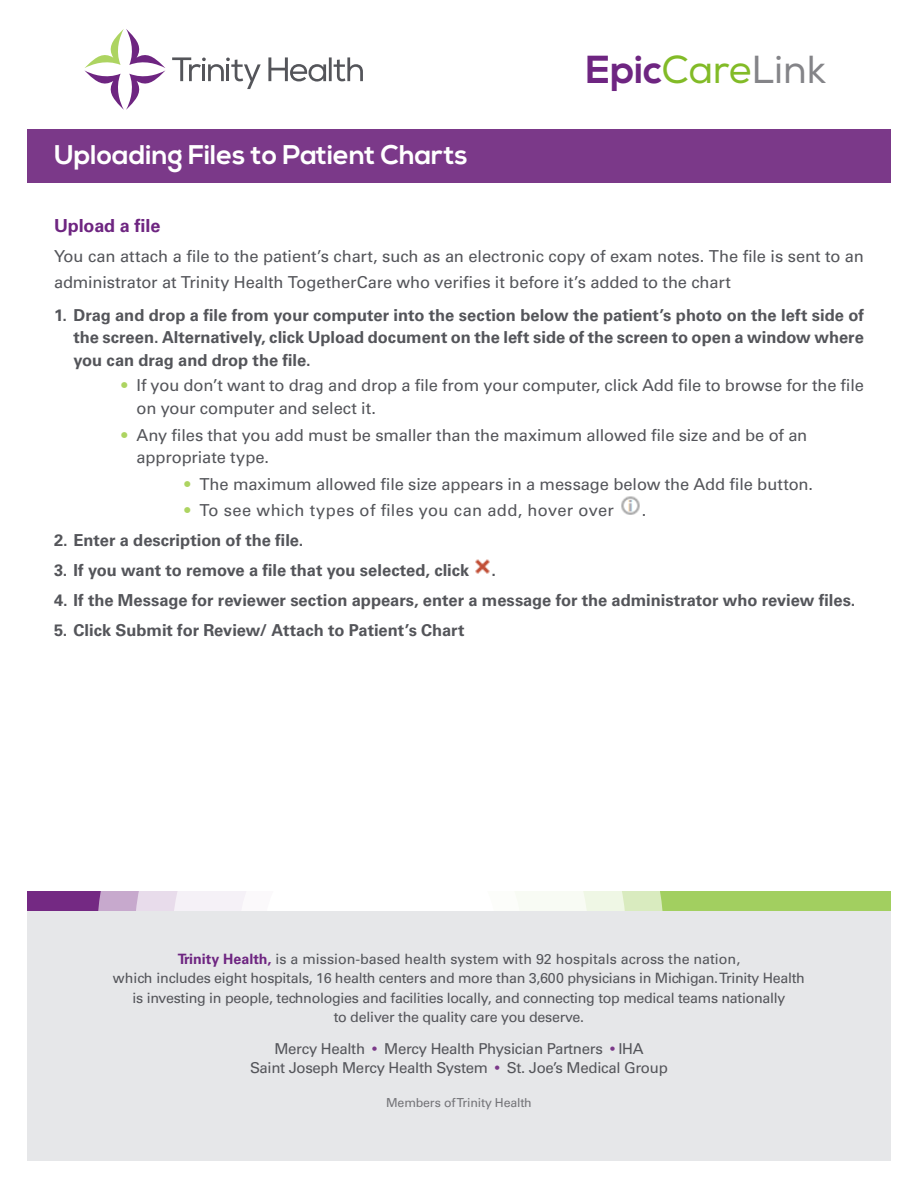
<style>
.page{position:relative;width:918px;height:1188px;background:#fff}
.page>*{position:absolute;margin:0;border:0;box-sizing:border-box;transform-origin:0 0}
.t1{font:700 39px "Nexa";color:#6e2581}
.t2{font:700 27px "Nexa";color:#fff}
.t3{font:700 18px "Univers LT Std";letter-spacing:-.005em;color:#6e2581}
.t4{font:16.5px/22.5px "Univers LT Std";letter-spacing:-.01em;color:#54555a}
.t5{font:700 16.5px/22.5px "Univers LT Std";color:#54555a;text-align:justify}
.t6{font:16.5px "Univers LT Std";letter-spacing:.02em;color:#54555a}
.t7{font:15px/19.5px "Univers LT Std";letter-spacing:-.02em;color:#54555a;text-align:center}
.t8{font:14.25px/19.5px "Univers LT Std";letter-spacing:-.02em;color:#54555a;text-align:center}
.t9{font:12.3px "Univers LT Std";letter-spacing:-.015em;color:#747478}
.s1{font-weight:400;color:#82bb27}
.s2{font-weight:400;color:#848488}
.s3{color:#add461}
.s4{font-weight:700;color:#6e2581}
.s5{font-size:12px;color:#7b3989}
</style>
<div class="page">
<div style="left:27px;top:901px;width:864px;height:260px;background:#e6e7e9"></div>
<svg style="left:172px;top:57px;width:89px;height:32px"></svg>
<svg style="left:268px;top:57px;width:95px;height:25px"></svg>
<svg style="left:84px;top:29px;width:81px;height:81px"></svg>
<div style="left:27px;top:129px;width:864px;height:54px;background:#7b3989"></div>
<img style="left:621px;top:496px;width:19px;height:19px">
<img style="left:475px;top:559px;width:15px;height:15px">
<svg style="left:27px;top:891px;width:864px;height:19px;background:#97a768"></svg>
<svg style="left:97px;top:891px;width:567px;height:19px"></svg>
<p class="t2" style="left:54px;top:139px;width:415px">Uploading Files to Patient Charts</p>
<h1 class="t1" style="left:586px;top:47px;width:242px">Epic<span class="s1">Care</span><span class="s2">Link</span></h1>
<h4 class="t3" style="left:54px;top:215px;width:108px">Upload a fle</h4>
<p class="t4" style="left:54px;top:244px;width:811px;line-height:25.5px">You can attach a fle to the patient’s chart, such as an electronic copy of exam notes. The fle is sent to an administrator at Trinity Health TogetherCare who verifes it before it’s added to the chart</p>
<p class="t5" style="left:74px;top:304px;width:792px;text-indent:-20px">1. Drag and drop a fle from your computer into the section below the patient’s photo on the left side of the screen. Alternatively, click Upload document on the left side of the screen to open a window where you can drag and drop the fle.</p>
<p class="t4" style="left:136px;top:374px;width:729px;text-indent:-15px"><span class="s3">•</span> If you don’t want to drag and drop a fle from your computer, click Add fle to browse for the fle on your computer and select it.</p>
<p class="t4" style="left:136px;top:424px;width:672px;text-indent:-15px"><span class="s3">•</span> Any fles that you add must be smaller than the maximum allowed fle size and be of an appropriate type.</p>
<p class="t4" style="left:184px;top:473px;width:630px"><span class="s3">•</span> The maximum allowed fle size appears in a message below the Add fle button.</p>
<p class="t6" style="left:184px;top:500px;width:431px"><span class="s3">•</span> To see which types of fles you can add, hover over</p>
<p class="t4" style="left:642px;top:499px;width:6px">.</p>
<p class="t5" style="left:54px;top:529px;width:251px">2. Enter a description of the fle.</p>
<p class="t5" style="left:54px;top:559px;width:417px">3. If you want to remove a fle that you selected, click</p>
<p class="t5" style="left:54px;top:589px;width:803px">4. If the Message for reviewer section appears, enter a message for the administrator who review fles.</p>
<p class="t5" style="left:54px;top:619px;width:412px">5. Click Submit for Review/ Attach to Patient’s Chart</p>
<p class="t5" style="left:492px;top:559px;width:6px">.</p>
<p class="t8" style="left:113px;top:949px;width:694px"><span class="s4">Trinity Health,</span> is a mission-based health system with 92 hospitals across the nation,<br>which includes eight hospitals, 16 health centers and more than 3,600 physicians in Michigan. Trinity Health is investing in people, technologies and facilities locally, and connecting top medical teams nationally<br>to deliver the quality care you deserve.</p>
<p class="t7" style="left:250px;top:1039px;width:419px">Mercy Health <span class="s5">•</span> Mercy Health Physician Partners <span class="s5">•</span> IHA<br>Saint Joseph Mercy Health System <span class="s5">•</span> St. Joe’s Medical Group</p>
<p class="t9" style="left:386px;top:1096px;width:147px">Members of Trinity Health</p>
</div>
